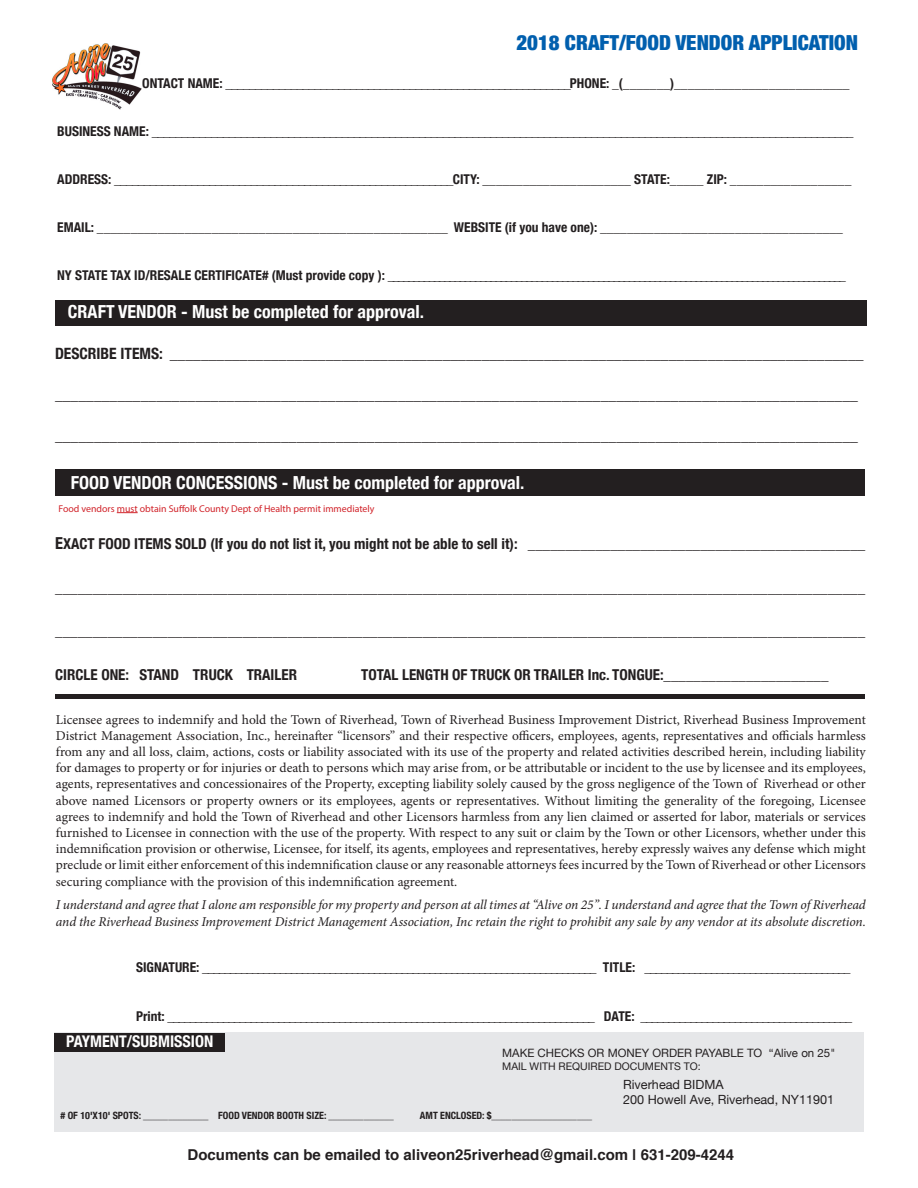
<style>
.page{position:relative;width:918px;height:1188px;background:#fff}
.page>*{position:absolute;margin:0;border:0;box-sizing:border-box;transform-origin:0 0}
.t1{font:900 condensed 20.7px "Helvetica Neue";color:#015fae}
.t2{font:700 condensed 18px "Helvetica Neue";color:#fff}
.t3{font:700 condensed 16.05px "Helvetica Neue";color:#fff}
.t4{font:700 condensed 15.6px "Helvetica Neue";color:#231f20}
.t5{font:700 condensed 15px "Helvetica Neue";color:#231f20}
.t6{font:700 15px "Helvetica";color:#231f20}
.t7{font:13.5px/16.2px "Minion Pro";color:#231f20;text-align:justify}
.t8{font:700 condensed 13.5px "Helvetica Neue";color:#231f20}
.t9{font:italic 13.5px/16.2px "Minion Pro";letter-spacing:-.01em;color:#231f20}
.t10{font:12.6px/15.1px "Helvetica Neue";color:#231f20}
.t11{font:11.55px "Helvetica Neue";color:#231f20}
.t12{font:10.5px "Helvetica Neue";color:#231f20}
.t13{font:700 condensed 10.05px "Helvetica Neue";color:#231f20}
.t14{font:9.9px "Myriad Pro";color:#d1232a}
.s1{font-size:16.5px}
</style>
<div class="page">
<div style="left:55px;top:300px;width:811px;height:26px;background:#231f20"></div>
<div style="left:54px;top:1033px;width:810px;height:99px;background:#e6e7e9"></div>
<div style="left:55px;top:469px;width:810px;height:27px;background:#231f20"></div>
<hr style="left:55px;top:695px;width:810px;height:4px;background:#231f20">
<svg style="left:117px;top:512px;width:21px;height:1px"></svg>
<div style="left:54px;top:1033px;width:171px;height:18px;background:#231f20"></div>
<img style="left:52px;top:43px;width:89px;height:66px">
<h1 class="t1" style="left:516px;top:30px;width:343px">2018 CRAFT/FOOD VENDOR APPLICATION</h1>
<p class="t8" style="left:135px;top:75px;width:716px">CONTACT NAME: __________________________________________________________PHONE: _(_______)__________________________</p>
<p class="t8" style="left:57px;top:123px;width:798px">BUSINESS NAME: ______________________________________________________________________________________________________________________</p>
<p class="t8" style="left:57px;top:171px;width:796px">ADDRESS: _________________________________________________________CITY: ______________________ STATE:_____ ZIP: __________________</p>
<p class="t8" style="left:57px;top:219px;width:787px">EMAIL: ____________________________________________________ WEBSITE (if you have one): ____________________________________</p>
<p class="t8" style="left:57px;top:267px;width:790px">NY STATE TAX ID/RESALE CERTIFICATE# (Must provide copy ): _________________________________________________________________________________________</p>
<h2 class="t2" style="left:68px;top:301px;width:358px">CRAFT VENDOR - Must be completed for approval.</h2>
<p class="t4" style="left:55px;top:344px;width:810px">DESCRIBE ITEMS: _________________________________________________________________________________________</p>
<p class="t4" style="left:55px;top:385px;width:805px">_______________________________________________________________________________________________________</p>
<p class="t4" style="left:55px;top:426px;width:805px">_______________________________________________________________________________________________________</p>
<h2 class="t2" style="left:71px;top:472px;width:455px">FOOD VENDOR CONCESSIONS - Must be completed for approval.</h2>
<p class="t14" style="left:59px;top:502px;width:318px">Food vendors must obtain Suffolk County Dept of Health permit immediately</p>
<p class="t5" style="left:55px;top:535px;width:812px"><span class="s1">E</span>XACT FOOD ITEMS SOLD (If you do not list it, you might not be able to sell it): _____________________________________________</p>
<p class="t5" style="left:55px;top:578px;width:812px">____________________________________________________________________________________________________________</p>
<p class="t5" style="left:55px;top:622px;width:812px">____________________________________________________________________________________________________________</p>
<p class="t5" style="left:55px;top:665px;width:243px">CIRCLE ONE: STAND TRUCK TRAILER</p>
<p class="t5" style="left:361px;top:665px;width:469px">TOTAL LENGTH OF TRUCK OR TRAILER Inc. TONGUE:______________________</p>
<p class="t7" style="left:56px;top:711px;width:812px">Licensee agrees to indemnify and hold the Town of Riverhead, Town of Riverhead Business Improvement District, Riverhead Business Improvement District Management Association, Inc., hereinafter “licensors” and their respective officers, employees, agents, representatives and officials harmless from any and all loss, claim, actions, costs or liability associated with its use of the property and related activities described herein, including liability for damages to property or for injuries or death to persons which may arise from, or be attributable or incident to the use by licensee and its employees, agents, representatives and concessionaires of the Property, excepting liability solely caused by the gross negligence of the Town of Riverhead or other above named Licensors or property owners or its employees, agents or representatives. Without limiting the generality of the foregoing, Licensee agrees to indemnify and hold the Town of Riverhead and other Licensors harmless from any lien claimed or asserted for labor, materials or services furnished to Licensee in connection with the use of the property. With respect to any suit or claim by the Town or other Licensors, whether under this indemnification provision or otherwise, Licensee, for itself, its agents, employees and representatives, hereby expressly waives any defense which might preclude or limit either enforcement of this indemnification clause or any reasonable attorneys fees incurred by the Town of Riverhead or other Licensors securing compliance with the provision of this indemnification agreement.</p>
<p class="t9" style="left:56px;top:897px;width:812px">I understand and agree that I alone am responsible for my property and person at all times at “Alive on 25”. I understand and agree that the Town of Riverhead and the Riverhead Business Improvement District Management Association, Inc retain the right to prohibit any sale by any vendor at its absolute discretion.</p>
<p class="t8" style="left:136px;top:959px;width:716px">SIGNATURE: _______________________________________________________________________ TITLE: _____________________________________</p>
<p class="t8" style="left:136px;top:1008px;width:718px">Print: _____________________________________________________________________________ DATE: ______________________________________</p>
<p class="t3" style="left:66px;top:1032px;width:149px">PAYMENT/SUBMISSION</p>
<p class="t11" style="left:502px;top:1046px;width:335px">MAKE CHECKS OR MONEY ORDER PAYABLE TO “Alive on 25"</p>
<p class="t12" style="left:502px;top:1060px;width:200px">MAIL WITH REQUIRED DOCUMENTS TO:</p>
<p class="t10" style="left:623px;top:1077px;width:213px">Riverhead BIDMA<br>200 Howell Ave, Riverhead, NY11901</p>
<p class="t13" style="left:60px;top:1110px;width:335px"># OF 10'X10' SPOTS: _____________ FOOD VENDOR BOOTH SIZE: _____________</p>
<p class="t13" style="left:420px;top:1110px;width:174px">AMT ENCLOSED: $____________________</p>
<p class="t6" style="left:188px;top:1149px;width:548px">Documents can be emailed to aliveon25riverhead@gmail.com | 631-209-4244</p>
</div>
